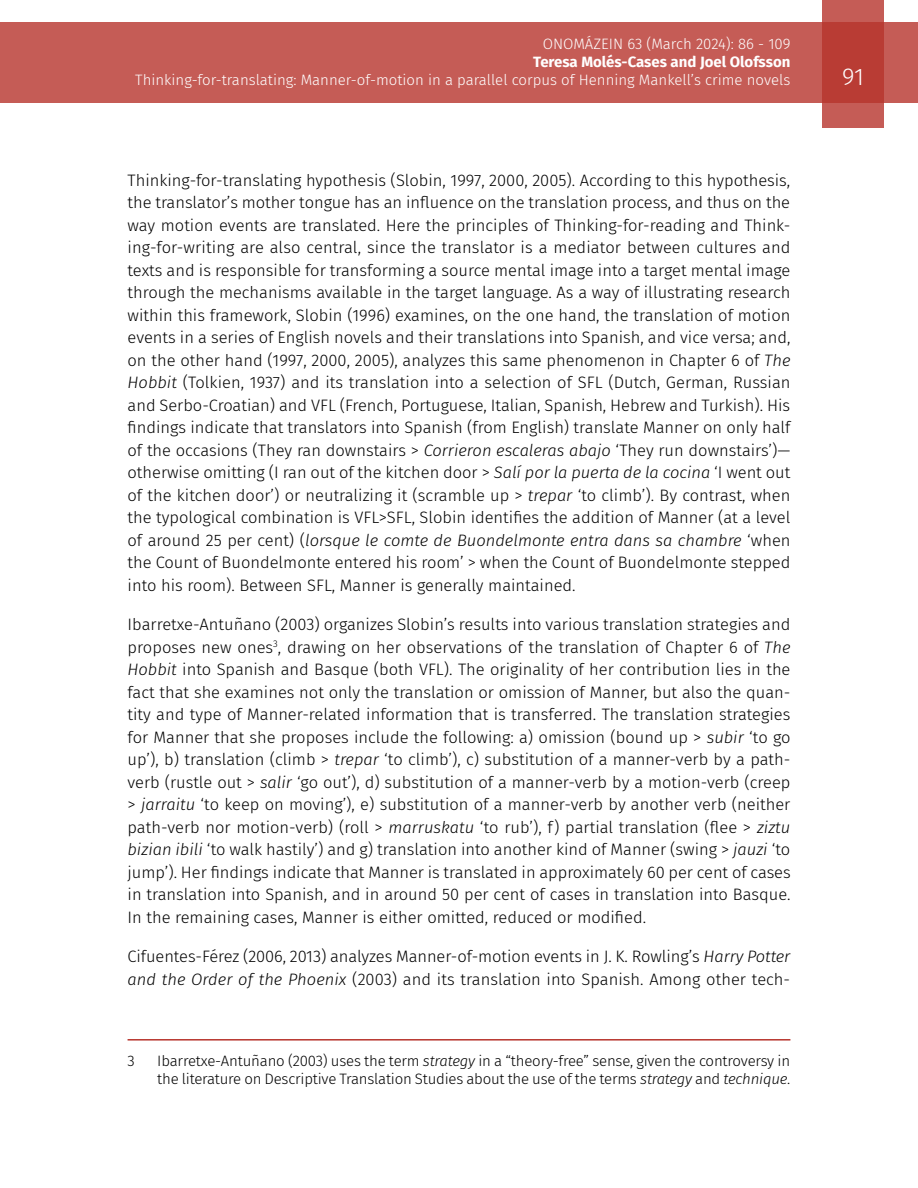
<style>
.page{position:relative;width:918px;height:1188px;background:#fff}
.page>*{position:absolute;margin:0;border:0;box-sizing:border-box;transform-origin:0 0}
.t1{font:300 24px "Fira Sans";color:#fff}
.t2{font:300 16.5px/22.5px "Fira Sans";color:#000;text-align:justify}
.t3{font:300 15px/18px "Fira Sans";letter-spacing:-.015em;color:#000}
.t4{font:300 15px "Fira Sans";color:#fff}
.t5{font:700 15px "Fira Sans";color:#fff}
.s1{font-style:italic}
</style>
<div class="page">
<div style="left:0;top:23px;width:918px;height:80px;background:#c55c56"></div>
<svg style="left:822px;top:0;width:62px;height:128px;background:#bd4740"></svg>
<hr style="left:128px;top:1039px;width:662px;height:2px;background:#b7342c">
<p class="t4" style="left:543px;top:34px;width:249px">ONOMÁZEIN 63 (March 2024): 86 - 109</p>
<p class="t5" style="left:533px;top:50px;width:259px">Teresa Molés-Cases and Joel Olofsson</p>
<p class="t4" style="left:135px;top:70px;width:657px">Thinking-for-translating: Manner-of-motion in a parallel corpus of Henning Mankell’s crime novels</p>
<h1 class="t1" style="left:842px;top:60px;width:23px">91</h1>
<p class="t2" style="left:128px;top:168px;width:665px">Thinking-for-translating hypothesis (Slobin, 1997, 2000, 2005). According to this hypothesis, the translator’s mother tongue has an influence on the translation process, and thus on the way motion events are translated. Here the principles of Thinking-for-reading and Think&shy;ing-for-writing are also central, since the translator is a mediator between cultures and texts and is responsible for transforming a source mental image into a target mental image through the mechanisms available in the target language. As a way of illustrating research within this framework, Slobin (1996) examines, on the one hand, the translation of motion events in a series of English novels and their translations into Spanish, and vice versa; and, on the other hand (1997, 2000, 2005), analyzes this same phenomenon in Chapter 6 of <span class="s1">The Hobbit</span> (Tolkien, 1937) and its translation into a selection of SFL (Dutch, German, Russian and Serbo-Croatian) and VFL (French, Portuguese, Italian, Spanish, Hebrew and Turkish). His findings indicate that translators into Spanish (from English) translate Manner on only half of the occasions (They ran downstairs &gt; <span class="s1">Corrieron escaleras abajo</span> ‘They run downstairs’)— otherwise omitting (I ran out of the kitchen door &gt; <span class="s1">Salí por la puerta de la cocina</span> ‘I went out of the kitchen door’) or neutralizing it (scramble up &gt; <span class="s1">trepar</span> ‘to climb’). By contrast, when the typological combination is VFL&gt;SFL, Slobin identifies the addition of Manner (at a level of around 25 per cent) (<span class="s1">lorsque le comte de Buondelmonte entra dans sa chambre</span> ‘when the Count of Buondelmonte entered his room’ &gt; when the Count of Buondelmonte stepped into his room). Between SFL, Manner is generally maintained.</p>
<p class="t2" style="left:128px;top:613px;width:665px">Ibarretxe-Antuñano (2003) organizes Slobin’s results into various translation strategies and proposes new ones<sup>3</sup>, drawing on her observations of the translation of Chapter 6 of <span class="s1">The Hobbit</span> into Spanish and Basque (both VFL). The originality of her contribution lies in the fact that she examines not only the translation or omission of Manner, but also the quan&shy;tity and type of Manner-related information that is transferred. The translation strategies for Manner that she proposes include the following: a) omission (bound up &gt; <span class="s1">subir</span> ‘to go up’), b) translation (climb &gt; <span class="s1">trepar</span> ‘to climb’), c) substitution of a manner-verb by a path&shy;verb (rustle out &gt; <span class="s1">salir</span> ‘go out’), d) substitution of a manner-verb by a motion-verb (creep &gt; <span class="s1">jarraitu</span> ‘to keep on moving’), e) substitution of a manner-verb by another verb (neither path-verb nor motion-verb) (roll &gt; <span class="s1">marruskatu</span> ‘to rub’), f) partial translation (flee &gt; <span class="s1">ziztu bizian ibili</span> ‘to walk hastily’) and g) translation into another kind of Manner (swing &gt; <span class="s1">jauzi</span> ‘to jump’). Her findings indicate that Manner is translated in approximately 60 per cent of cases in translation into Spanish, and in around 50 per cent of cases in translation into Basque.<br>In the remaining cases, Manner is either omitted, reduced or modified.</p>
<p class="t2" style="left:128px;top:945px;width:664px">Cifuentes-Férez (2006, 2013) analyzes Manner-of-motion events in J. K. Rowling’s <span class="s1">Harry Potter and the Order of the Phoenix</span> (2003) and its translation into Spanish. Among other tech-</p>
<p class="t3" style="left:128px;top:1052px;width:9px">3</p>
<p class="t3" style="left:157px;top:1052px;width:635px">Ibarretxe-Antuñano (2003) uses the term <span class="s1">strategy</span> in a “theory-free” sense, given the controversy in the literature on Descriptive Translation Studies about the use of the terms <span class="s1">strategy</span> and <span class="s1">technique</span>.</p>
</div>
